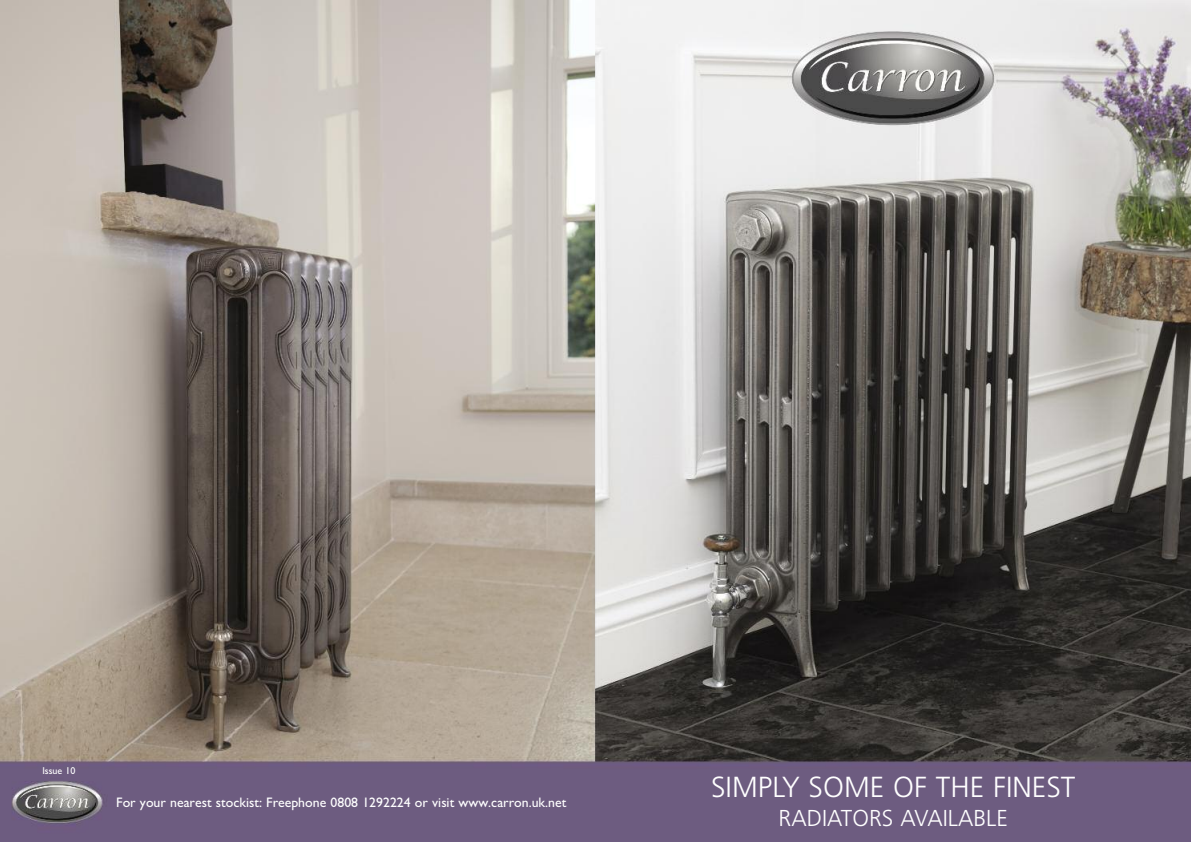
<style>
.page{position:relative;width:1191px;height:842px;background:#fff}
.page>*{position:absolute;margin:0;border:0;box-sizing:border-box;transform-origin:0 0}
.t1{font:300 29px "Frutiger";color:#fff}
.t2{font:300 23px "Frutiger";color:#fff}
.t3{font:13.8px "Gill Sans";color:#fff}
.t4{font:10px "Gill Sans";color:#fff}
</style>
<div class="page">
<img style="left:0;top:0;width:595px;height:842px">
<svg style="left:595px;top:0;width:596px;height:842px;background:#858182"></svg>
<p class="t4" style="left:42px;top:765px;width:35px">Issue 10</p>
<p class="t3" style="left:116px;top:794px;width:451px">For your nearest stockist: Freephone 0808 1292224 or visit www.carron.uk.net</p>
<h1 class="t1" style="left:711px;top:776px;width:366px">SIMPLY SOME OF THE FINEST</h1>
<h2 class="t2" style="left:778px;top:808px;width:231px">RADIATORS AVAILABLE</h2>
</div>
